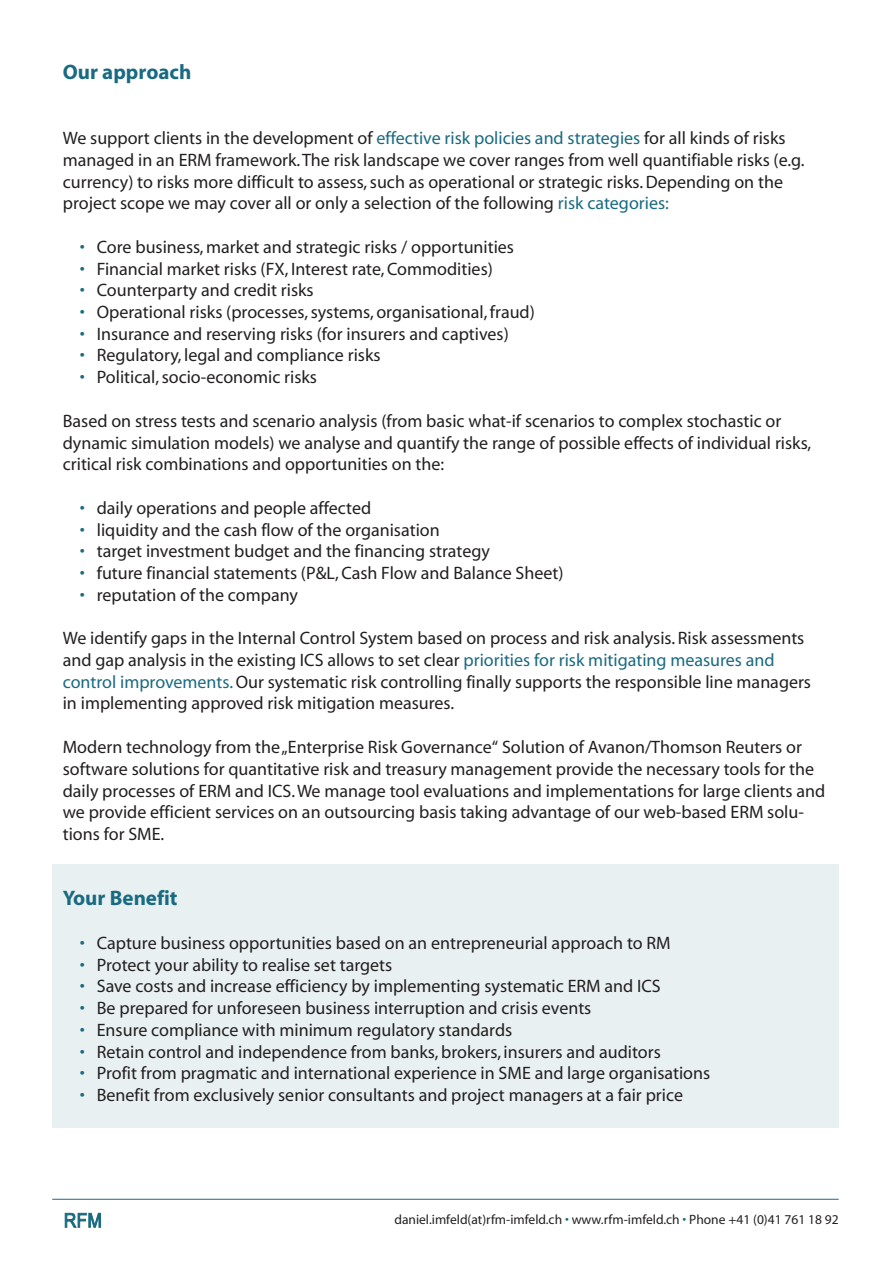
<style>
.page{position:relative;width:893px;height:1263px;background:#fff}
.page>*{position:absolute;margin:0;border:0;box-sizing:border-box;transform-origin:0 0}
.t1{font:700 21px "Myriad";color:#1a6a80}
.t2{font:18px/21.8px "Myriad";color:#231f20}
.t3{font:13.5px "Myriad";color:#231f20}
.s1{color:#1a6a80}
</style>
<div class="page">
<div style="left:52px;top:865px;width:787px;height:263px;background:#e8f0f2"></div>
<svg style="left:65px;top:1213px;width:36px;height:15px"></svg>
<hr style="left:52px;top:1199px;width:787px;height:1px;background:#1a6a80">
<p class="t1" style="left:63px;top:61px;width:130px">Our approach</p>
<p class="t2" style="left:63px;top:128px;width:743px">We support clients in the development of <span class="s1">effective risk policies and strategies</span> for all kinds of risks managed in an ERM framework. The risk landscape we cover ranges from well quantifiable risks (e.g. currency) to risks more difficult to assess, such as operational or strategic risks. Depending on the project scope we may cover all or only a selection of the following <span class="s1">risk categories:</span></p>
<p class="t2" style="left:80px;top:237px;width:436px"><span class="s1">•</span> Core business, market and strategic risks / opportunities</p>
<p class="t2" style="left:80px;top:258px;width:415px"><span class="s1">•</span> Financial market risks (FX, Interest rate, Commodities)</p>
<p class="t2" style="left:80px;top:280px;width:235px"><span class="s1">•</span> Counterparty and credit risks</p>
<p class="t2" style="left:80px;top:302px;width:457px"><span class="s1">•</span> Operational risks (processes, systems, organisational, fraud)</p>
<p class="t2" style="left:80px;top:324px;width:431px"><span class="s1">•</span> Insurance and reserving risks (for insurers and captives)</p>
<p class="t2" style="left:80px;top:345px;width:302px"><span class="s1">•</span> Regulatory, legal and compliance risks</p>
<p class="t2" style="left:80px;top:367px;width:239px"><span class="s1">•</span> Political, socio-economic risks</p>
<p class="t2" style="left:63px;top:411px;width:750px">Based on stress tests and scenario analysis (from basic what-if scenarios to complex stochastic or dynamic simulation models) we analyse and quantify the range of possible effects of individual risks, critical risk combinations and opportunities on the:</p>
<p class="t2" style="left:80px;top:498px;width:293px"><span class="s1">•</span> daily operations and people affected</p>
<p class="t2" style="left:80px;top:519px;width:361px"><span class="s1">•</span> liquidity and the cash flow of the organisation</p>
<p class="t2" style="left:80px;top:541px;width:412px"><span class="s1">•</span> target investment budget and the financing strategy</p>
<p class="t2" style="left:80px;top:563px;width:485px"><span class="s1">•</span> future financial statements (P&amp;L, Cash Flow and Balance Sheet)</p>
<p class="t2" style="left:80px;top:585px;width:220px"><span class="s1">•</span> reputation of the company</p>
<p class="t2" style="left:63px;top:628px;width:750px">We identify gaps in the Internal Control System based on process and risk analysis. Risk assessments and gap analysis in the existing ICS allows to set clear <span class="s1">priorities for risk mitigating measures and control improvements.</span> Our systematic risk controlling finally supports the responsible line managers in implementing approved risk mitigation measures.</p>
<p class="t2" style="left:63px;top:737px;width:764px">Modern technology from the „Enterprise Risk Governance“ Solution of Avanon/Thomson Reuters or software solutions for quantitative risk and treasury management provide the necessary tools for the daily processes of ERM and ICS. We manage tool evaluations and implementations for large clients and we provide efficient services on an outsourcing basis taking advantage of our web-based ERM solu&shy;tions for SME.</p>
<p class="t1" style="left:63px;top:887px;width:116px">Your Benefit</p>
<p class="t2" style="left:80px;top:933px;width:592px"><span class="s1">•</span> Capture business opportunities based on an entrepreneurial approach to RM</p>
<p class="t2" style="left:80px;top:954px;width:314px"><span class="s1">•</span> Protect your ability to realise set targets</p>
<p class="t2" style="left:80px;top:976px;width:582px"><span class="s1">•</span> Save costs and increase efficiency by implementing systematic ERM and ICS</p>
<p class="t2" style="left:80px;top:998px;width:513px"><span class="s1">•</span> Be prepared for unforeseen business interruption and crisis events</p>
<p class="t2" style="left:80px;top:1020px;width:434px"><span class="s1">•</span> Ensure compliance with minimum regulatory standards</p>
<p class="t2" style="left:80px;top:1041px;width:583px"><span class="s1">•</span> Retain control and independence from banks, brokers, insurers and auditors</p>
<p class="t2" style="left:80px;top:1063px;width:632px"><span class="s1">•</span> Profit from pragmatic and international experience in SME and large organisations</p>
<p class="t2" style="left:80px;top:1085px;width:605px"><span class="s1">•</span> Benefit from exclusively senior consultants and project managers at a fair price</p>
<p class="t3" style="left:394px;top:1213px;width:446px">daniel.imfeld(at)rfm-imfeld.ch <span class="s1">•</span> www.rfm-imfeld.ch <span class="s1">•</span> Phone +41 (0)41 761 18 92</p>
</div>
